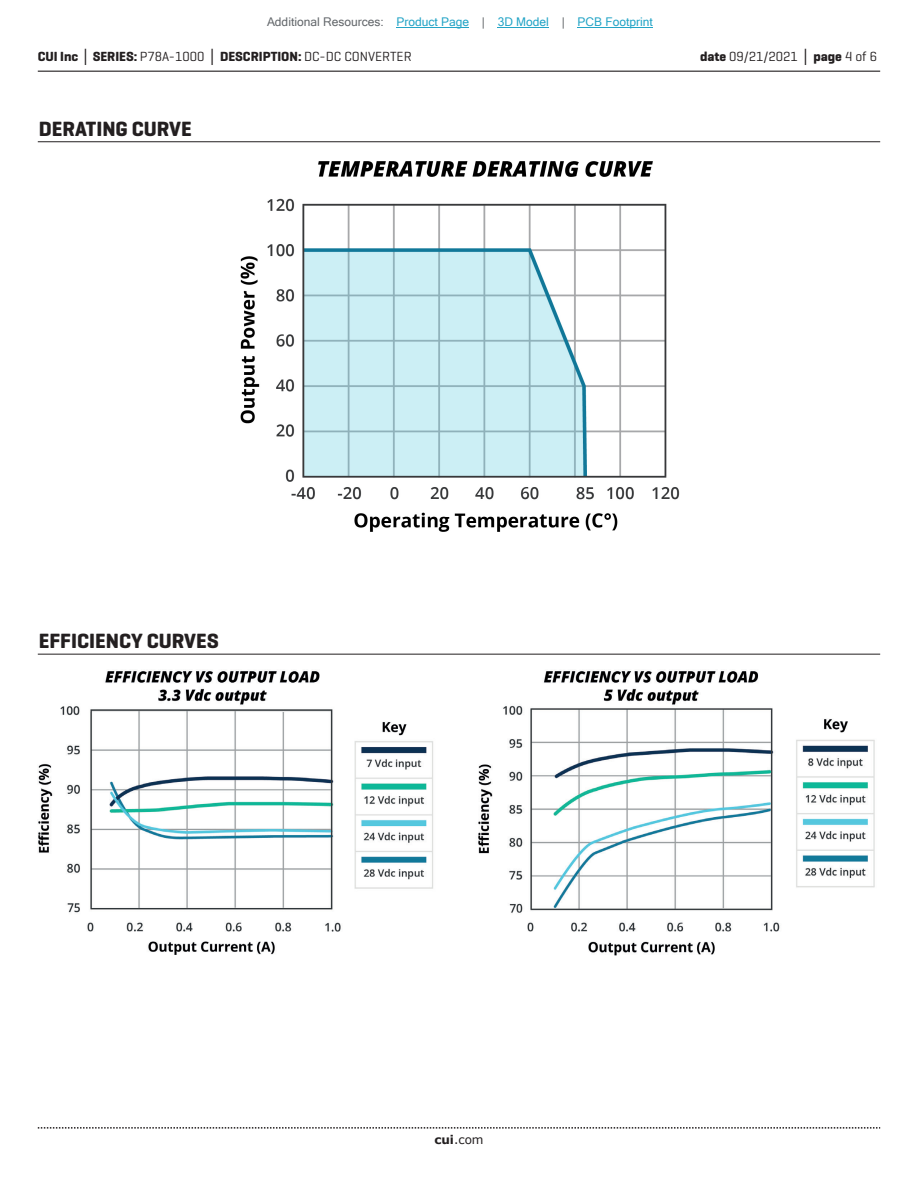
<style>
.page{position:relative;width:918px;height:1188px;background:#fff}
.page>*{position:absolute;margin:0;border:0;box-sizing:border-box;transform-origin:0 0}
.t1{font:700 21px "Geogrotesque";color:#231f20}
.t2{font:700 13.5px "Geogrotesque";color:#231f20}
.t3{font:13.5px "Geogrotesque";color:#231f20}
.t4{font:12px "Microsoft Sans Serif";color:#23a4c6}
.t5{font:12px "Verdana";color:#231f20}
.s1{color:#63676b}
.s2{font-family:"Verdana"}
.s3{font-weight:400}
.s4{font-weight:700}
.s5{font-family:"Verdana";font-weight:700}
</style>
<div class="page">
<hr style="left:38px;top:71px;width:842px;height:1px;background:#231f20">
<svg style="left:38px;top:1127px;width:842px;height:2px"></svg>
<hr style="left:38px;top:141px;width:842px;height:1px;background:#231f20">
<hr style="left:38px;top:654px;width:842px;height:1px;background:#231f20">
<img style="left:240px;top:161px;width:439px;height:371px">
<img style="left:38px;top:671px;width:837px;height:285px">
<hr style="left:397px;top:27px;width:72px;height:1px;background:#23a4c6">
<hr style="left:498px;top:27px;width:51px;height:1px;background:#23a4c6">
<hr style="left:578px;top:27px;width:75px;height:1px;background:#23a4c6">
<p class="t4" style="left:267px;top:15px;width:387px"><span class="s1">Additional Resources:</span> Product Page <span class="s1">|</span> 3D Model <span class="s1">|</span> PCB Footprint</p>
<p class="t2" style="left:38px;top:48px;width:375px">CUI Inc <span class="s2">│</span> SERIES: <span class="s3">P78A-1000</span> <span class="s2">│</span> DESCRIPTION: <span class="s3">DC-DC CONVERTER</span></p>
<p class="t3" style="left:700px;top:48px;width:179px"><span class="s4">date</span> 09/21/2021 <span class="s5">│</span> <span class="s4">page</span> 4 of 6</p>
<h1 class="t1" style="left:39px;top:116px;width:154px">DERATING CURVE</h1>
<h1 class="t1" style="left:39px;top:628px;width:181px">EFFICIENCY CURVES</h1>
<p class="t5" style="left:434px;top:1131px;width:51px"><span class="s4">cui</span>.com</p>
</div>
